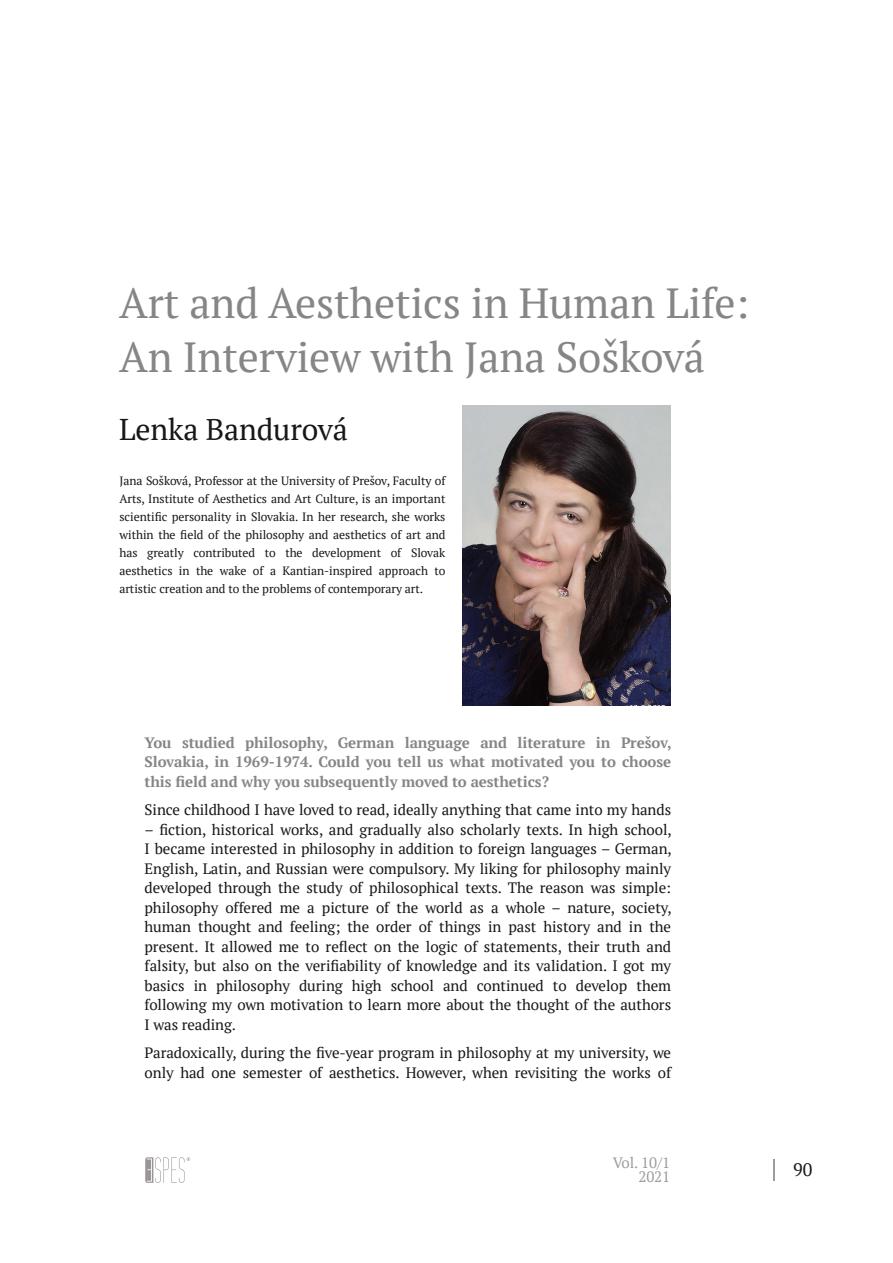
<style>
.page{position:relative;width:893px;height:1263px;background:#fff}
.page>*{position:absolute;margin:0;border:0;box-sizing:border-box;transform-origin:0 0}
.t1{font:42px/54px "PT Serif";color:#878686}
.t2{font:30px "PT Serif";letter-spacing:-.005em;color:#181715}
.t3{font:18px "PT Serif";color:#181715}
.t4{font:15px/19.5px "PT Serif";letter-spacing:-.005em;color:#181715;text-align:justify}
.t5{font:700 15px/19.5px "PT Serif";letter-spacing:-.005em;color:#878686;text-align:justify}
.t6{font:15px/13.5px "PT Serif";letter-spacing:-.005em;color:#9d9c9c;text-align:right}
.t7{font:12px/18px "PT Serif";letter-spacing:-.005em;color:#181715;text-align:justify}
</style>
<div class="page">
<svg style="left:145px;top:1157px;width:45px;height:26px"></svg>
<svg style="left:773px;top:1159px;width:1px;height:21px"></svg>
<img style="left:463px;top:405px;width:207px;height:301px">
<h1 class="t1" style="left:119px;top:275px;width:632px">Art and Aesthetics in Human Life:<br>An Interview with Jana Sošková</h1>
<h2 class="t2" style="left:119px;top:409px;width:230px">Lenka Bandurová</h2>
<p class="t7" style="left:119px;top:472px;width:327px">Jana Sošková, Professor at the University of Prešov, Faculty of Arts, Institute of Aesthetics and Art Culture, is an important scientific personality in Slovakia. In her research, she works within the field of the philosophy and aesthetics of art and has greatly contributed to the development of Slovak aesthetics in the wake of a Kantian-inspired approach to artistic creation and to the problems of contemporary art.</p>
<p class="t5" style="left:145px;top:732px;width:529px">You studied philosophy, German language and literature in Prešov, Slovakia, in 1969-1974. Could you tell us what motivated you to choose this field and why you subsequently moved to aesthetics?</p>
<p class="t4" style="left:145px;top:800px;width:528px">Since childhood I have loved to read, ideally anything that came into my hands</p>
<p class="t4" style="left:145px;top:819px;width:529px">– fiction, historical works, and gradually also scholarly texts. In high school, I became interested in philosophy in addition to foreign languages – German, English, Latin, and Russian were compulsory. My liking for philosophy mainly developed through the study of philosophical texts. The reason was simple: philosophy offered me a picture of the world as a whole – nature, society, human thought and feeling; the order of things in past history and in the present. It allowed me to reflect on the logic of statements, their truth and falsity, but also on the verifiability of knowledge and its validation. I got my basics in philosophy during high school and continued to develop them following my own motivation to learn more about the thought of the authors I was reading.</p>
<p class="t4" style="left:145px;top:1043px;width:528px">Paradoxically, during the five-year program in philosophy at my university, we only had one semester of aesthetics. However, when revisiting the works of</p>
<p class="t6" style="left:613px;top:1156px;width:59px">Vol. 10/1<br>2021</p>
<p class="t3" style="left:793px;top:1157px;width:21px">90</p>
</div>
